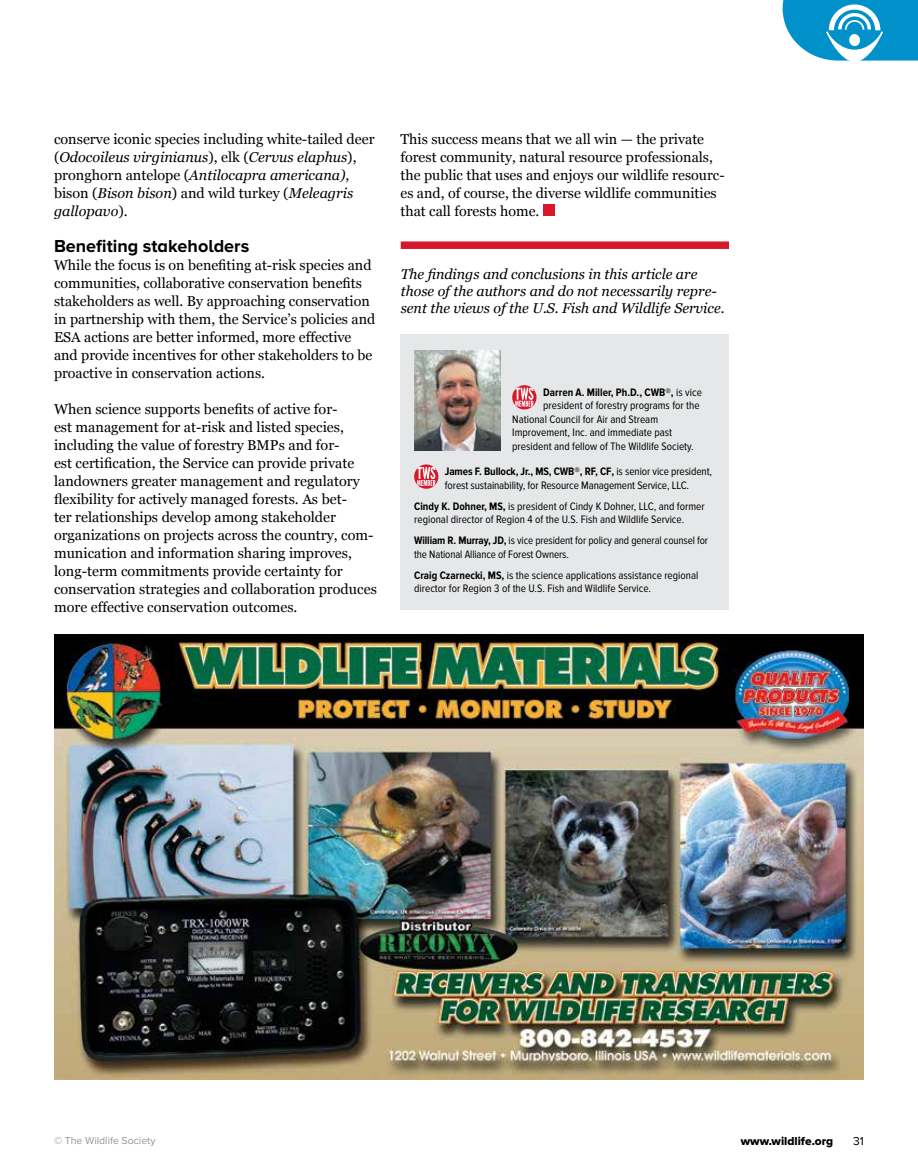
<style>
.page{position:relative;width:918px;height:1175px;background:#fff}
.page>*{position:absolute;margin:0;border:0;box-sizing:border-box;transform-origin:0 0}
.t1{font:700 18px "Proxima Nova A";color:#000}
.t2{font:14.25px/18px "Georgia";color:#000}
.t3{font:italic 14.25px/17.1px "Georgia";color:#000}
.t4{font:12px "Proxima Nova Extrabld";color:#000}
.t5{font:12px "Proxima Nova";color:#000}
.t6{font:11.25px/13.5px "Proxima Nova Cond";color:#000}
.t7{font:700 11.25px "Proxima Nova Cond";color:#000}
.t8{font:10.5px "Proxima Nova";color:#939598}
.s1{font-style:italic}
.s2{font-weight:400}
.s3{font-weight:700}
</style>
<div class="page">
<div style="left:543px;top:205px;width:11px;height:11px;background:#d7182a"></div>
<svg style="left:783px;top:0;width:135px;height:61px"></svg>
<div style="left:401px;top:241px;width:328px;height:8px;background:#d7182a"></div>
<div style="left:400px;top:334px;width:329px;height:276px;background:#e6e7e8"></div>
<svg style="left:512px;top:385px;width:25px;height:24px"></svg>
<svg style="left:515px;top:387px;width:19px;height:19px"></svg>
<img style="left:414px;top:351px;width:86px;height:99px">
<svg style="left:414px;top:464px;width:24px;height:25px"></svg>
<svg style="left:417px;top:467px;width:18px;height:19px"></svg>
<img style="left:54px;top:634px;width:810px;height:445px">
<p class="t2" style="left:54px;top:130px;width:322px">conserve iconic species including white-tailed deer (<span class="s1">Odocoileus virginianus</span>), elk (<span class="s1">Cervus elaphus</span>), pronghorn antelope (<span class="s1">Antilocapra americana)</span>, bison (<span class="s1">Bison bison</span>) and wild turkey (<span class="s1">Meleagris gallopavo</span>).</p>
<p class="t1" style="left:54px;top:236px;width:197px">Benefiting stakeholders</p>
<p class="t2" style="left:54px;top:256px;width:323px">While the focus is on benefiting at-risk species and communities, collaborative conservation benefits stakeholders as well. By approaching conservation in partnership with them, the Service’s policies and ESA actions are better informed, more effective and provide incentives for other stakeholders to be proactive in conservation actions.</p>
<p class="t2" style="left:54px;top:400px;width:324px">When science supports benefits of active for-<br>est management for at-risk and listed species, including the value of forestry BMPs and for-<br>est certification, the Service can provide private landowners greater management and regulatory flexibility for actively managed forests. As bet-<br>ter relationships develop among stakeholder organizations on projects across the country, com&shy;munication and information sharing improves, long-term commitments provide certainty for conservation strategies and collaboration produces more effective conservation outcomes.</p>
<p class="t2" style="left:400px;top:130px;width:326px">This success means that we all win — the private forest community, natural resource professionals, the public that uses and enjoys our wildlife resourc&shy;es and, of course, the diverse wildlife communities that call forests home.</p>
<p class="t3" style="left:401px;top:265px;width:325px">The findings and conclusions in this article are those of the authors and do not necessarily repre&shy;sent the views of the U.S. Fish and Wildlife Service.</p>
<p class="t7" style="left:543px;top:386px;width:160px">Darren A. Miller, Ph.D., CWB®, <span class="s2">is vice</span></p>
<p class="t6" style="left:543px;top:399px;width:158px">president of forestry programs for the</p>
<p class="t6" style="left:512px;top:413px;width:147px">National Council for Air and Stream</p>
<p class="t6" style="left:512px;top:426px;width:162px">Improvement, Inc. and immediate past</p>
<p class="t6" style="left:512px;top:440px;width:183px">president and fellow of The Wildlife Society.</p>
<p class="t6" style="left:445px;top:465px;width:269px"><span class="s3">James F. Bullock, Jr., MS, CWB®, RF, CF,</span> is senior vice president, forest sustainability, for Resource Management Service, LLC.</p>
<p class="t6" style="left:414px;top:499px;width:292px"><span class="s3">Cindy K. Dohner, MS,</span> is president of Cindy K Dohner, LLC, and former regional director of Region 4 of the U.S. Fish and Wildlife Service.</p>
<p class="t6" style="left:414px;top:534px;width:295px"><span class="s3">William R. Murray, JD,</span> is vice president for policy and general counsel for the National Alliance of Forest Owners.</p>
<p class="t6" style="left:414px;top:568px;width:286px"><span class="s3">Craig Czarnecki, MS,</span> is the science applications assistance regional director for Region 3 of the U.S. Fish and Wildlife Service.</p>
<p class="t8" style="left:54px;top:1134px;width:103px">© The Wildlife Society</p>
<p class="t4" style="left:741px;top:1133px;width:94px">www.wildlife.org</p>
<p class="t5" style="left:853px;top:1133px;width:12px">31</p>
</div>
